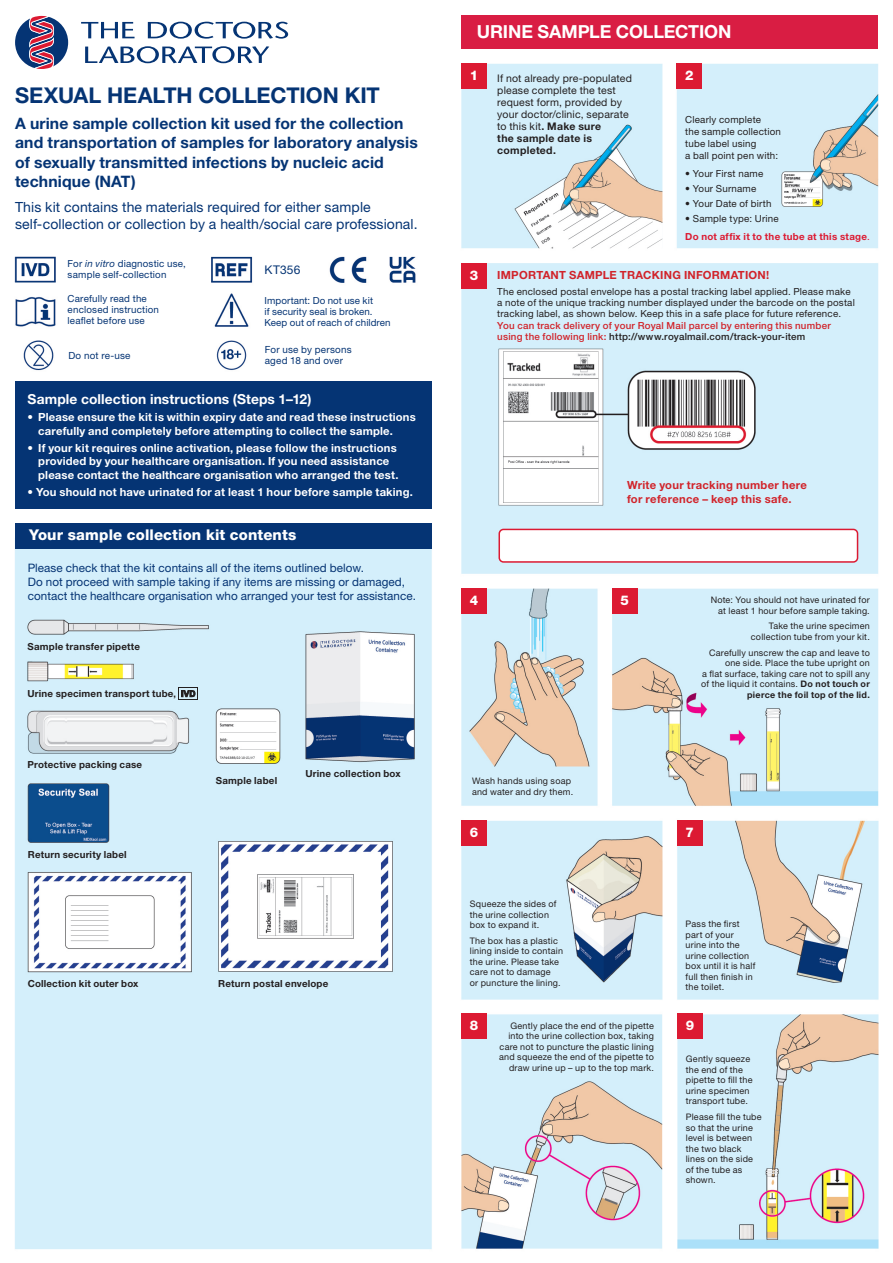
<style>
.page{position:relative;width:893px;height:1263px;background:#fff}
.page>*{position:absolute;margin:0;border:0;box-sizing:border-box;transform-origin:0 0}
.t1{font:700 21.75px "Helvetica Neue LT Std";letter-spacing:-.01em;color:#053474}
.t2{font:700 18px "Helvetica Neue LT Std";letter-spacing:-.01em;color:#fff}
.t3{font:700 15.75px/19.5px "Helvetica Neue LT Std";letter-spacing:.01em;color:#053474}
.t4{font:800 14.85px "Helvetica Neue LT Std";letter-spacing:.01em;color:#fff}
.t5{font:14.1px/16.5px "Helvetica Neue LT Std";letter-spacing:.01em;color:#053474}
.t6{font:700 13.8px "Helvetica Neue LT Std";letter-spacing:.01em;color:#fff}
.t7{font:800 13.35px "Helvetica Neue LT Std";color:#fff}
.t8{font:12px "Helvetica Neue LT Std";letter-spacing:.015em;color:#053474}
.t9{font:11.7px/13.8px "Helvetica Neue LT Std";letter-spacing:.005em;color:#053474}
.t10{font:700 11.25px/13.8px "Helvetica Neue LT Std";letter-spacing:.015em;color:#fff}
.t11{font:700 11.25px/14.2px "Helvetica Neue LT Std";letter-spacing:.025em;color:#d1232a}
.t12{font:10.5px/12px "Helvetica Neue LT Std";letter-spacing:.015em;color:#231f20}
.t13{font:9.9px/11.6px "Helvetica Neue LT Std";letter-spacing:.02em;color:#053474}
.t14{font:9.75px/12px "Helvetica Neue LT Std";letter-spacing:.02em;color:#231f20}
.t15{font:9.75px/11.2px "Helvetica Neue LT Std";letter-spacing:.015em;color:#053474}
.t16{font:700 9.75px "Helvetica Neue LT Std";letter-spacing:.02em;color:#231f20}
.t17{font:500 9.75px/11.2px "Helvetica Neue LT Std";letter-spacing:.02em;color:#d1232a}
.t18{font:700 9.75px/18px "Helvetica Neue LT Std";letter-spacing:.03em;color:#dc1a32}
.t19{font:9px/10.5px "Helvetica Neue LT Std";letter-spacing:.02em;color:#231f20}
.s1{font-style:italic}
.s2{font-size:9px}
.s3{font-weight:700}
.s4{font-weight:400;color:#231f20}
.s5{font-weight:400}
.s6{color:#231f20}
</style>
<div class="page">
<img style="left:14px;top:15px;width:865px;height:1234px">
<div style="left:15px;top:523px;width:417px;height:25px;background:#053474"></div>
<div style="left:461px;top:64px;width:26px;height:25px;background:#dc1a32"></div>
<div style="left:677px;top:64px;width:25px;height:25px;background:#dc1a32"></div>
<div style="left:461px;top:263px;width:26px;height:25px;background:#dc1a32"></div>
<div style="left:677px;top:820px;width:25px;height:25px;background:#dc1a32"></div>
<div style="left:612px;top:588px;width:25px;height:25px;background:#dc1a32"></div>
<div style="left:461px;top:820px;width:26px;height:25px;background:#dc1a32"></div>
<div style="left:499px;top:529px;width:358px;height:33px;background:#fff;border-radius:4px"></div>
<div style="left:498px;top:529px;width:360px;height:34px;border:2px solid #dc1a32;border-radius:4px"></div>
<svg style="left:15px;top:16px;width:53px;height:53px"></svg>
<svg style="left:81px;top:22px;width:207px;height:41px"></svg>
<div style="left:15px;top:382px;width:416px;height:127px;background:#053474"></div>
<div style="left:461px;top:15px;width:417px;height:34px;background:#d91d43"></div>
<div style="left:461px;top:1014px;width:26px;height:25px;background:#dc1a32"></div>
<div style="left:677px;top:1014px;width:26px;height:25px;background:#dc1a32"></div>
<div style="left:461px;top:588px;width:26px;height:25px;background:#dc1a32"></div>
<svg style="left:178px;top:687px;width:20px;height:13px"></svg>
<h1 class="t1" style="left:15px;top:82px;width:366px">SEXUAL HEALTH COLLECTION KIT</h1>
<h3 class="t3" style="left:15px;top:113px;width:404px">A urine sample collection kit used for the collection and transportation of samples for laboratory analysis of sexually transmitted infections by nucleic acid technique (NAT)</h3>
<h3 class="t5" style="left:15px;top:199px;width:404px">This kit contains the materials required for either sample self-collection or collection by a health/social care professional.</h3>
<p class="t15" style="left:68px;top:258px;width:120px">For <span class="s1">in vitro</span> diagnostic use, sample self-collection</p>
<h3 class="t8" style="left:265px;top:262px;width:37px">KT356</h3>
<p class="t15" style="left:265px;top:294px;width:128px">Important: Do not use kit<br>if security seal is broken.<br>Keep out of reach of children</p>
<p class="t15" style="left:68px;top:293px;width:93px">Carefully read the enclosed instruction leaflet before use</p>
<p class="t13" style="left:68px;top:349px;width:64px">Do not re-use</p>
<p class="t13" style="left:265px;top:343px;width:88px">For use by persons aged 18 and over</p>
<h3 class="t6" style="left:28px;top:391px;width:285px">Sample collection instructions (Steps 1–12)</h3>
<p class="t10" style="left:38px;top:410px;width:379px;text-indent:-11px">• Please ensure the kit is within expiry date and read these instructions carefully and completely before attempting to collect the sample.</p>
<p class="t10" style="left:38px;top:440px;width:362px;text-indent:-11px">• If your kit requires online activation, please follow the instructions provided by your healthcare organisation. If you need assistance please contact the healthcare organisation who arranged the test.</p>
<p class="t10" style="left:28px;top:485px;width:387px">• You should not have urinated for at least 1 hour before sample taking.</p>
<h3 class="t4" style="left:29px;top:526px;width:269px">Your sample collection kit contents</h3>
<p class="t9" style="left:28px;top:561px;width:390px">Please check that the kit contains all of the items outlined below.<br>Do not proceed with sample taking if any items are missing or damaged, contact the healthcare organisation who arranged your test for assistance.</p>
<p class="t16" style="left:28px;top:640px;width:114px">Sample transfer pipette</p>
<p class="t16" style="left:28px;top:687px;width:150px">Urine specimen transport tube<span class="s2">,</span></p>
<p class="t16" style="left:28px;top:759px;width:116px">Protective packing case</p>
<p class="t16" style="left:28px;top:848px;width:100px">Return security label</p>
<p class="t16" style="left:216px;top:774px;width:63px">Sample label</p>
<p class="t16" style="left:305px;top:767px;width:97px">Urine collection box</p>
<p class="t16" style="left:28px;top:977px;width:112px">Collection kit outer box</p>
<p class="t16" style="left:218px;top:977px;width:112px">Return postal envelope</p>
<h2 class="t2" style="left:477px;top:21px;width:256px">URINE SAMPLE COLLECTION</h2>
<h3 class="t7" style="left:470px;top:68px;width:10px">1</h3>
<h3 class="t7" style="left:685px;top:68px;width:10px">2</h3>
<p class="t12" style="left:497px;top:72px;width:136px">If not already pre-populated please complete the test request form, provided by your doctor/clinic, separate to this kit<span class="s3">. Make sure<br>the sample date is completed.</span></p>
<p class="t14" style="left:685px;top:113px;width:97px">Clearly complete<br>the sample collection tube label using<br>a ball point pen with:</p>
<p class="t14" style="left:685px;top:167px;width:80px">• Your First name</p>
<p class="t14" style="left:685px;top:182px;width:73px">• Your Surname</p>
<p class="t14" style="left:685px;top:197px;width:88px">• Your Date of birth</p>
<p class="t18" style="left:685px;top:209px;width:186px"><span class="s4">• Sample type: Urine<br></span>Do not affix it to the tube at this stage<span class="s5">.</span></p>
<h3 class="t7" style="left:470px;top:267px;width:10px">3</h3>
<p class="t11" style="left:497px;top:268px;width:273px">IMPORTANT SAMPLE TRACKING INFORMATION!</p>
<p class="t14" style="left:497px;top:286px;width:359px;line-height:11.2px">The enclosed postal envelope has a postal tracking label applied. Please make a note of the unique tracking number displayed under the barcode on the postal tracking label, as shown below. Keep this in a safe place for future reference.</p>
<p class="t17" style="left:497px;top:320px;width:335px">You can track delivery of your Royal Mail parcel by entering this number using the following link: <span class="s6">http://www.royalmail.com/track-your-item</span></p>
<h3 class="t7" style="left:470px;top:592px;width:10px">4</h3>
<p class="t11" style="left:627px;top:478px;width:181px">Write your tracking number here for reference – keep this safe.</p>
<h3 class="t7" style="left:620px;top:592px;width:10px">5</h3>
<p class="t19" style="left:711px;top:595px;width:161px;text-align:right">Note: You should not have urinated for at least 1 hour before sample taking.</p>
<p class="t19" style="left:751px;top:621px;width:120px;text-align:right">Take the urine specimen collection tube from your kit.</p>
<p class="t19" style="left:701px;top:647px;width:170px;text-align:right">Carefully unscrew the cap and leave to one side. Place the tube upright on<br>a flat surface, taking care not to spill any of the liquid it contains. <span class="s3">Do not touch or pierce the foil top of the lid.</span></p>
<p class="t19" style="left:472px;top:775px;width:103px">Wash hands using soap and water and dry them.</p>
<h3 class="t7" style="left:470px;top:824px;width:10px">6</h3>
<p class="t19" style="left:470px;top:898px;width:88px">Squeeze the sides of the urine collection box to expand it.</p>
<p class="t19" style="left:470px;top:935px;width:95px">The box has a plastic lining inside to contain the urine. Please take care not to damage<br>or puncture the lining.</p>
<h3 class="t7" style="left:685px;top:824px;width:10px">7</h3>
<p class="t19" style="left:686px;top:919px;width:71px">Pass the first part of your urine into the urine collection box until it is half full then finish in the toilet.</p>
<h3 class="t7" style="left:470px;top:1018px;width:10px">8</h3>
<p class="t19" style="left:510px;top:1020px;width:145px">Gently place the end of the pipette</p>
<h3 class="t7" style="left:686px;top:1018px;width:10px">9</h3>
<p class="t19" style="left:499px;top:1030px;width:156px;text-align:right">into the urine collection box, taking care not to puncture the plastic lining and squeeze the end of the pipette to draw urine up – up to the top mark.</p>
<p class="t19" style="left:686px;top:1054px;width:68px">Gently squeeze the end of the pipette to fill the urine specimen transport tube.</p>
<p class="t19" style="left:686px;top:1111px;width:77px">Please fill the tube so that the urine level is between the two black lines on the side of the tube as shown.</p>
</div>
